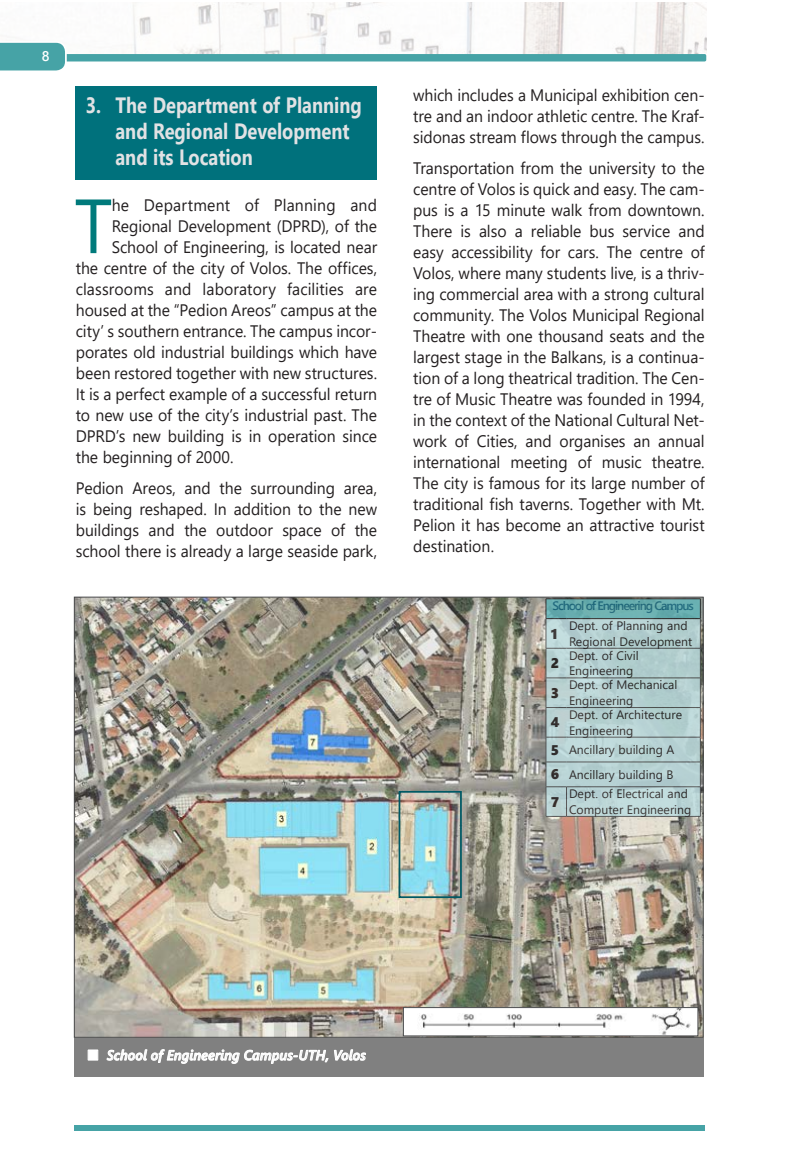
<style>
.page{position:relative;width:794px;height:1166px;background:#fff}
.page>*{position:absolute;margin:0;border:0;box-sizing:border-box;transform-origin:0 0}
.t1{font:76.65px "Segoe UI";color:#007a7b;scale:.95 1}
.t2{font:700 22.05px/26.2px "Segoe UI";color:#e1e2e4;scale:.83 1}
.t3{font:16.62px/21px "Segoe UI";letter-spacing:-.005em;color:#231f20;text-align:justify;scale:.95 1}
.t4{font:16.62px "Segoe UI";letter-spacing:.015em;color:#231f20;scale:.95 1}
.t5{font:italic 600 14px "Segoe UI";letter-spacing:.01em;color:#fff;scale:.95 1}
.t6{font:14px "Segoe UI Black";color:#231f20}
.t7{font:600 14px "Segoe UI";color:#fff}
.t8{font:12.25px/15.8px "Segoe UI";color:#231f20}
.t9{font:600 12.25px "Segoe UI";letter-spacing:-.09em;color:#13667d}
.s1{font-family:"Segoe UI Black";font-size:14px}
</style>
<div class="page">
<img style="left:133px;top:3px;width:573px;height:38px">
<svg style="left:0;top:41px;width:706px;height:30px"></svg>
<div style="left:74px;top:1126px;width:630px;height:5px;background:#46a3a6"></div>
<div style="left:76px;top:87px;width:301px;height:93px;background:#00717c"></div>
<div style="left:75px;top:1037px;width:629px;height:39px;background:#808080"></div>
<svg style="left:107px;top:1049px;width:221px;height:15px"></svg>
<svg style="left:334px;top:1049px;width:32px;height:11px"></svg>
<img style="left:76px;top:599px;width:625px;height:436px">
<div style="left:398px;top:791px;width:64px;height:107px;border:2px solid #005964"></div>
<img style="left:405px;top:1009px;width:291px;height:25px">
<div style="left:403px;top:1007px;width:295px;height:29px;border:1px solid #4b4c4d"></div>
<svg style="left:545px;top:598px;width:156px;height:219px;background:#acc9ca"></svg>
<hr style="left:566px;top:618px;width:134px;height:1px;background:#231f20">
<svg style="left:88px;top:1050px;width:10px;height:10px"></svg>
<p class="t7" style="left:42px;top:43px;width:9px">8</p>
<h2 class="t2" style="left:115px;top:90px;width:298px;text-indent:-30px">3. The Department of Planning and Regional Development and its Location</h2>
<h1 class="t1" style="left:74px;top:154px;width:42px">T</h1>
<p class="t4" style="left:112px;top:190px;width:281px">he Department of Planning and</p>
<p class="t3" style="left:112px;top:214px;width:281px">Regional Development (DPRD), of the</p>
<p class="t3" style="left:112px;top:235px;width:281px">School of Engineering, is located near</p>
<p class="t3" style="left:76px;top:256px;width:319px">the centre of the city of Volos. The offices,</p>
<p class="t3" style="left:76px;top:277px;width:319px">classrooms and laboratory facilities are</p>
<p class="t3" style="left:76px;top:298px;width:319px">housed at the “Pedion Areos” campus at the</p>
<p class="t3" style="left:76px;top:319px;width:319px">city’ s southern entrance. The campus incor-</p>
<p class="t3" style="left:76px;top:340px;width:319px">porates old industrial buildings which have</p>
<p class="t3" style="left:76px;top:361px;width:319px">been restored together with new structures.</p>
<p class="t3" style="left:76px;top:382px;width:319px">It is a perfect example of a successful return</p>
<p class="t3" style="left:76px;top:403px;width:319px">to new use of the city’s industrial past. The</p>
<p class="t3" style="left:76px;top:424px;width:319px">DPRD’s new building is in operation since</p>
<p class="t3" style="left:76px;top:445px;width:167px">the beginning of 2000.</p>
<p class="t3" style="left:76px;top:476px;width:319px">Pedion Areos, and the surrounding area, is being reshaped. In addition to the new buildings and the outdoor space of the school there is already a large seaside park,</p>
<p class="t3" style="left:413px;top:83px;width:308px">which includes a Municipal exhibition cen&shy;tre and an indoor athletic centre. The Kraf&shy;sidonas stream flows through the campus.</p>
<p class="t3" style="left:413px;top:156px;width:308px">Transportation from the university to the centre of Volos is quick and easy. The cam&shy;pus is a 15 minute walk from downtown.<br>There is also a reliable bus service and easy accessibility for cars. The centre of Volos, where many students live, is a thriv&shy;ing commercial area with a strong cultural community. The Volos Municipal Regional Theatre with one thousand seats and the largest stage in the Balkans, is a continua&shy;tion of a long theatrical tradition. The Cen&shy;tre of Music Theatre was founded in 1994, in the context of the National Cultural Net&shy;work of Cities, and organises an annual international meeting of music theatre.<br>The city is famous for its large number of traditional fish taverns. Together with Mt.<br>Pelion it has become an attractive tourist destination.</p>
<p class="t9" style="left:552px;top:594px;width:143px">School of Engineering Campus</p>
<p class="t6" style="left:551px;top:623px;width:8px">1</p>
<p class="t8" style="left:569px;top:617px;width:125px">Dept. of Planning and<br>Regional Development</p>
<p class="t6" style="left:551px;top:653px;width:10px">2</p>
<p class="t8" style="left:569px;top:646px;width:71px">Dept. of Civil<br>Engineering</p>
<p class="t6" style="left:551px;top:683px;width:10px">3</p>
<p class="t8" style="left:569px;top:676px;width:110px">Dept. of Mechanical<br>Engineering</p>
<p class="t6" style="left:551px;top:712px;width:10px">4</p>
<p class="t8" style="left:569px;top:705px;width:115px">Dept. of Architecture<br>Engineering</p>
<p class="t8" style="left:551px;top:736px;width:125px;line-height:24.8px"><span class="s1">5</span> Ancillary building A<br><span class="s1">6</span> Ancillary building B</p>
<p class="t6" style="left:551px;top:791px;width:10px">7</p>
<p class="t8" style="left:569px;top:785px;width:124px">Dept. of Electrical and<br>Computer Engineering</p>
<p class="t5" style="left:107px;top:1042px;width:274px">School of Engineering Campus-UTH, Volos</p>
</div>
